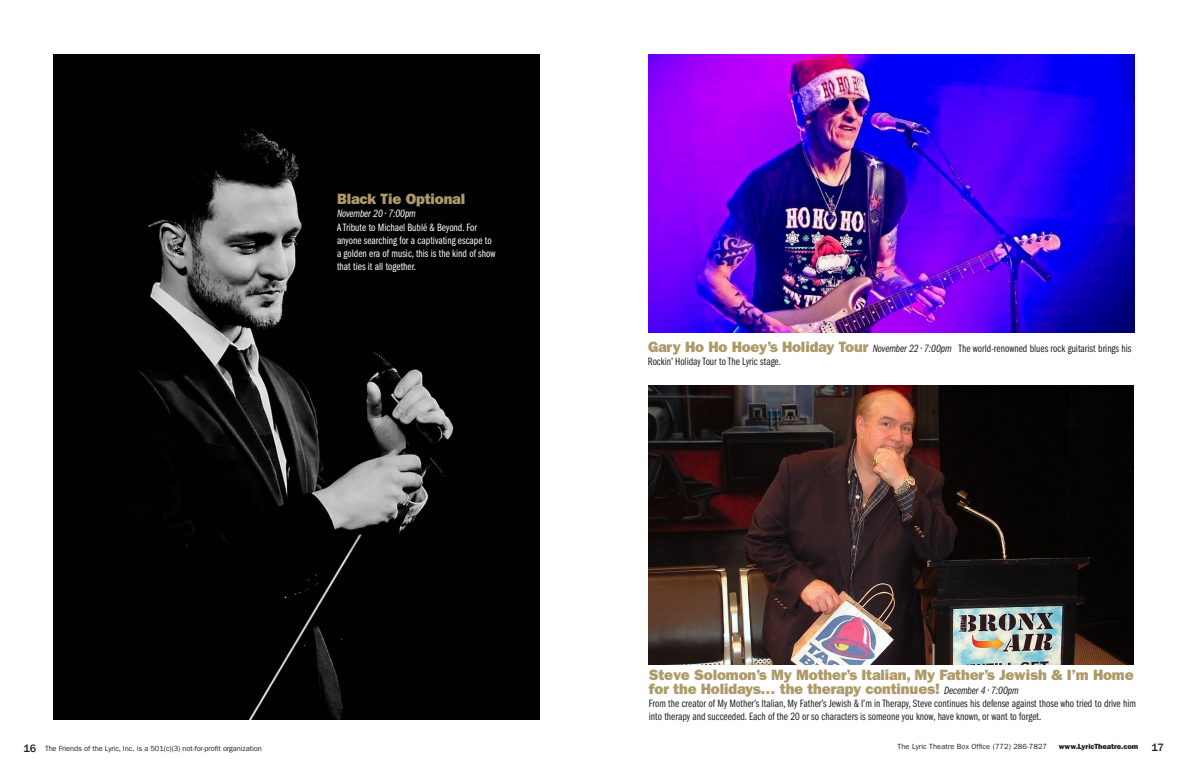
<style>
.page{position:relative;width:1188px;height:774px;background:#fff}
.page>*{position:absolute;margin:0;border:0;box-sizing:border-box;transform-origin:0 0}
.t1{font:15px/14px "ITC Franklin Gothic Std Hvy";letter-spacing:-.01em;color:#ae9a69}
.t2{font:11px/13.2px "Franklin Gothic Book Cmpr";color:#231f20}
.t3{font:11px/13.2px "Franklin Gothic Book Cmpr";color:#fff}
.t4{font:11px "Franklin Gothic Book Cmpr Ital";letter-spacing:-.01em;color:#fff}
.t5{font:500 11px "Franklin Gothic";color:#231f20}
.t6{font:7.5px "ITC Franklin Gothic Std";letter-spacing:-.01em;color:#231f20}
.t7{font:7.5px "ITC Franklin Gothic Std";letter-spacing:.01em;color:#231f20}
.t8{font:7.5px "ITC Franklin Gothic Std Hvy";letter-spacing:-.01em;color:#231f20}
.s1{font-family:"ITC Franklin Gothic Std Hvy";font-size:15px;color:#ae9a69}
.s2{font-family:"Franklin Gothic Book Cmpr Ital"}
.s3{font-family:"Franklin Gothic Book Cmpr Ital";font-size:11px;color:#231f20}
</style>
<div class="page">
<img style="left:648px;top:385px;width:486px;height:279px">
<img style="left:648px;top:54px;width:487px;height:279px">
<img style="left:54px;top:54px;width:486px;height:666px">
<p class="t1" style="left:337px;top:192px;width:130px">Black Tie Optional</p>
<p class="t4" style="left:337px;top:208px;width:80px">November 20 • 7:00pm</p>
<p class="t3" style="left:337px;top:221px;width:160px">A Tribute to Michael Bublé &amp; Beyond. For anyone searching for a captivating escape to a golden era of music, this is the kind of show that ties it all together.</p>
<p class="t2" style="left:648px;top:342px;width:485px"><span class="s1">Gary Ho Ho Hoey’s Holiday Tour</span> <span class="s2">November 22 • 7:00pm</span> The world-renowned blues rock guitarist brings his<br>Rockin’ Holiday Tour to The Lyric stage.</p>
<p class="t1" style="left:649px;top:668px;width:486px">Steve Solomon’s My Mother’s Italian, My Father’s Jewish &amp; I’m Home for the Holidays… the therapy continues! <span class="s3">December 4 • 7:00pm</span></p>
<p class="t2" style="left:649px;top:697px;width:489px">From the creator of My Mother’s Italian, My Father’s Jewish &amp; I’m in Therapy, Steve continues his defense against those who tried to drive him into therapy and succeeded. Each of the 20 or so characters is someone you know, have known, or want to forget.</p>
<p class="t5" style="left:24px;top:742px;width:14px">16</p>
<p class="t6" style="left:45px;top:744px;width:218px">The Friends of the Lyric, Inc. is a 501(c)(3) not-for-profit organization</p>
<p class="t7" style="left:898px;top:743px;width:151px">The Lyric Theatre Box Office (772) 286-7827</p>
<p class="t8" style="left:1059px;top:742px;width:81px">www.LyricTheatre.com</p>
<p class="t5" style="left:1152px;top:741px;width:14px">17</p>
</div>
